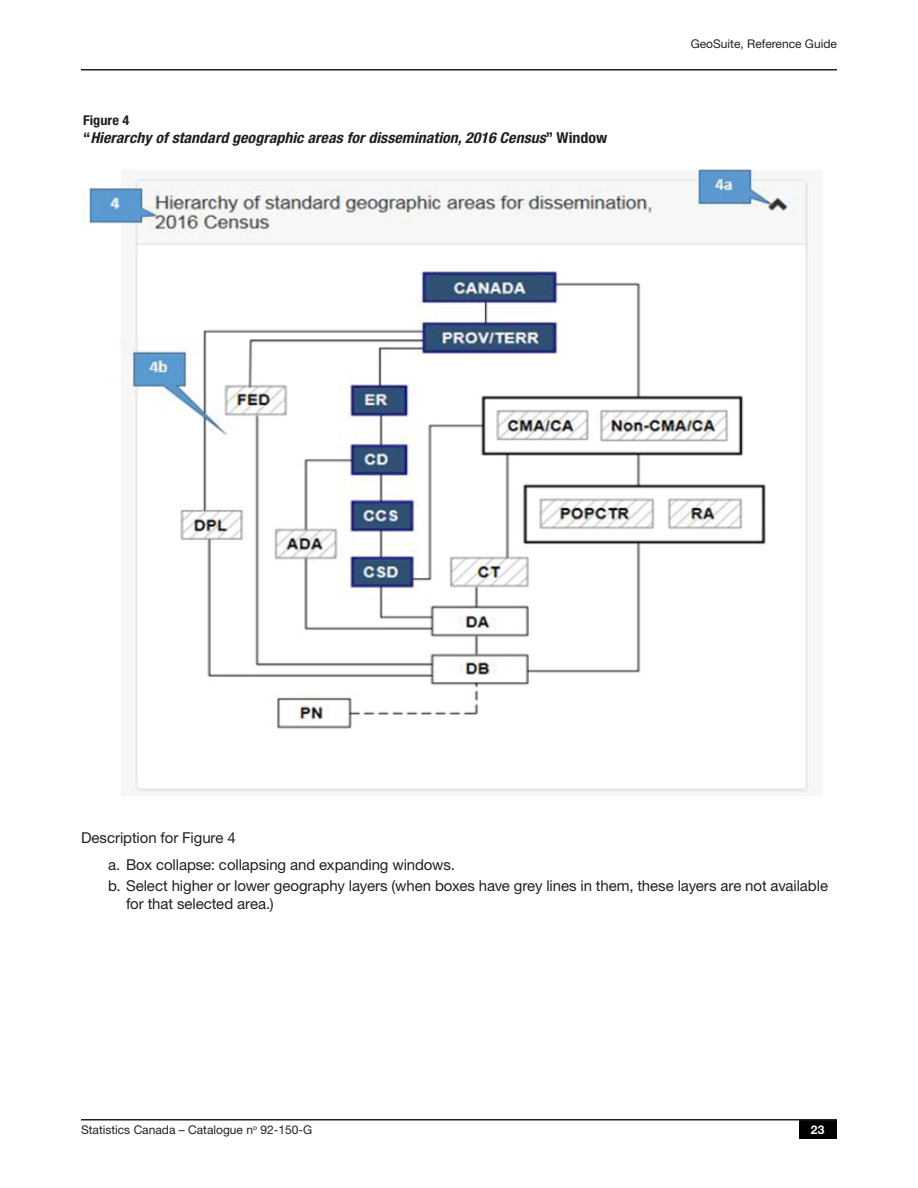
<style>
.page{position:relative;width:918px;height:1188px;background:#fff}
.page>*{position:absolute;margin:0;border:0;box-sizing:border-box;transform-origin:0 0}
.t1{font:15px/27px "Helvetica Neue LT Std";letter-spacing:-.005em;color:#231f20}
.t2{font:italic 700 condensed 15px "Helvetica Neue LT Std";letter-spacing:.005em;color:#231f20;scale:1.06 1}
.t3{font:700 condensed 13.5px "Helvetica Neue LT Std";letter-spacing:.005em;color:#231f20;scale:1.06 1}
.t4{font:12px "Helvetica Neue LT Std";color:#231f20}
.t5{font:700 12px "Helvetica Neue LT Std";color:#fff}
.s1{font-style:normal}
</style>
<div class="page">
<img style="left:83px;top:169px;width:733px;height:627px">
<div style="left:799px;top:1120px;width:38px;height:19px;background:#000"></div>
<hr style="left:81px;top:1119px;width:756px;height:1px;background:#231f20">
<hr style="left:81px;top:69px;width:756px;height:1px;background:#231f20">
<p class="t3" style="left:83px;top:112px;width:45px">Figure 4</p>
<p class="t2" style="left:83px;top:129px;width:496px"><span class="s1">“</span>Hierarchy of standard geographic areas for dissemination, 2016 Census<span class="s1">” Window</span></p>
<p class="t4" style="left:691px;top:36px;width:148px">GeoSuite, Reference Guide</p>
<p class="t1" style="left:108px;top:824px;width:349px;text-indent:-27px">Description for Figure 4<br>a. Box collapse: collapsing and expanding windows.</p>
<p class="t1" style="left:126px;top:876px;width:704px;line-height:18px;text-indent:-18px">b. Select higher or lower geography layers (when boxes have grey lines in them, these layers are not available for that selected area.)</p>
<p class="t4" style="left:81px;top:1122px;width:233px">Statistics Canada – Catalogue n<sup>o</sup> 92-150-G</p>
<p class="t5" style="left:811px;top:1122px;width:15px">23</p>
</div>
